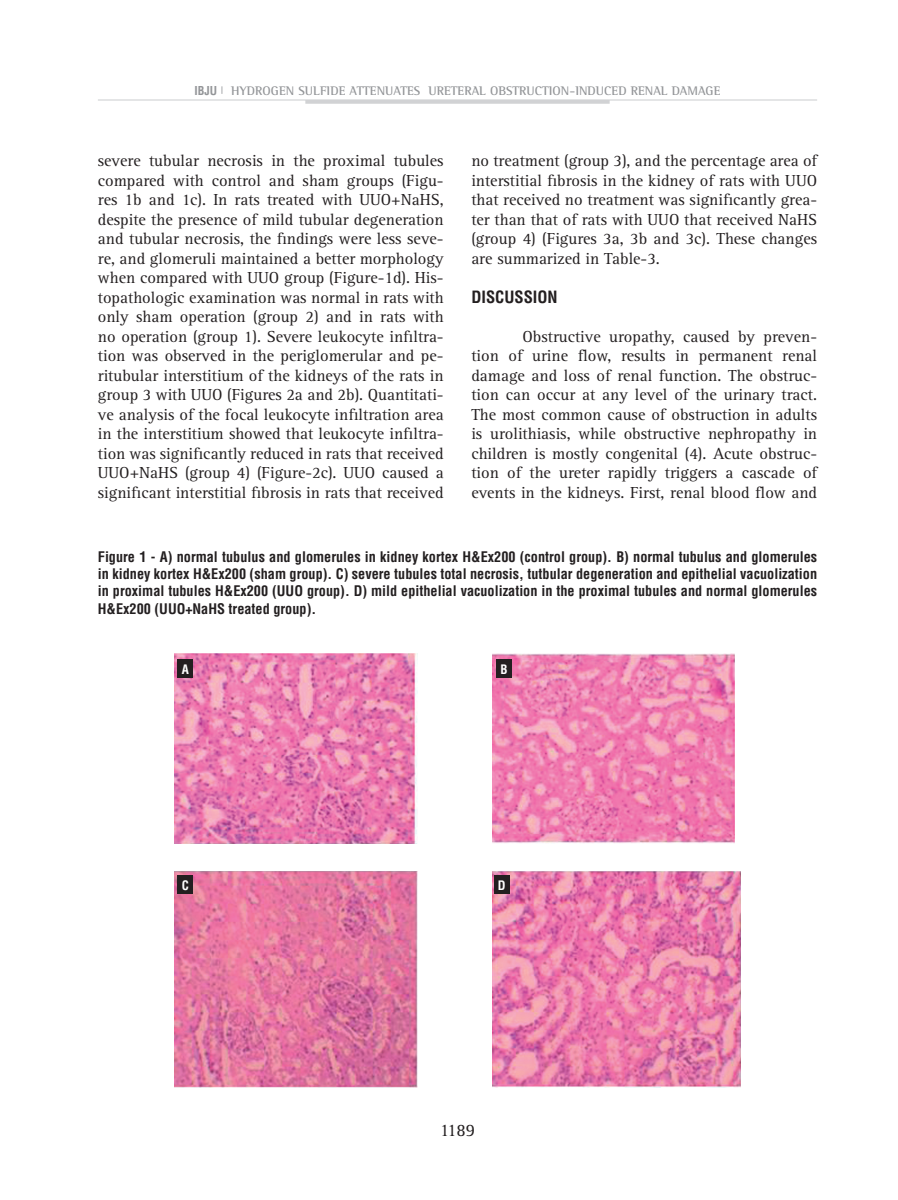
<style>
.page{position:relative;width:898px;height:1200px;background:#fff}
.page>*{position:absolute;margin:0;border:0;box-sizing:border-box;transform-origin:0 0}
.t1{font:18px "Rotis Serif";color:#231f20}
.t2{font:16.5px/19.5px "Rotis Serif";color:#231f20;text-align:justify}
.t3{font:700 condensed 16.5px "Helvetica";color:#231f20}
.t4{font:700 condensed 14.25px/17.1px "Helvetica";color:#231f20;text-align:justify}
.t5{font:700 12.75px "Rotis Semi Serif";color:#939598}
.t6{font:700 condensed 12.75px "Helvetica";color:#fff}
.s1{font-family:"Helvetica";font-stretch:condensed;font-size:12px}
</style>
<div class="page">
<hr style="left:98px;top:99px;width:718px;height:2px;background:#dcdddf">
<hr style="left:305px;top:100px;width:304px;height:4px;background:#d1d2d4">
<img style="left:174px;top:653px;width:243px;height:189px">
<img style="left:492px;top:653px;width:242px;height:189px">
<img style="left:492px;top:871px;width:248px;height:215px">
<img style="left:174px;top:871px;width:243px;height:215px">
<div style="left:178px;top:875px;width:15px;height:18px;background:#231f20"></div>
<div style="left:178px;top:659px;width:15px;height:18px;background:#231f20"></div>
<div style="left:496px;top:659px;width:15px;height:18px;background:#231f20"></div>
<div style="left:494px;top:875px;width:15px;height:18px;background:#231f20"></div>
<p class="t5" style="left:194px;top:83px;width:527px"><span class="s1">ibju</span> <sup>|</sup> HYDROGEN SULFIDE ATTENUATES URETERAL OBSTRUCTION-INDUCED RENAL DAMAGE</p>
<p class="t2" style="left:98px;top:151px;width:347px">severe tubular necrosis in the proximal tubules compared with control and sham groups (Figu&shy;res 1b and 1c). In rats treated with UUO+NaHS, despite the presence of mild tubular degeneration and tubular necrosis, the findings were less seve&shy;re, and glomeruli maintained a better morphology when compared with UUO group (Figure-1d). His&shy;topathologic examination was normal in rats with only sham operation (group 2) and in rats with no operation (group 1). Severe leukocyte infiltra&shy;tion was observed in the periglomerular and pe&shy;ritubular interstitium of the kidneys of the rats in group 3 with UUO (Figures 2a and 2b). Quantitati&shy;ve analysis of the focal leukocyte infiltration area in the interstitium showed that leukocyte infiltra&shy;tion was significantly reduced in rats that received UUO+NaHS (group 4) (Figure-2c). UUO caused a significant interstitial fibrosis in rats that received</p>
<p class="t2" style="left:471px;top:151px;width:347px">no treatment (group 3), and the percentage area of interstitial fibrosis in the kidney of rats with UUO that received no treatment was significantly grea&shy;ter than that of rats with UUO that received NaHS (group 4) (Figures 3a, 3b and 3c). These changes are summarized in Table-3.</p>
<p class="t3" style="left:471px;top:286px;width:85px">DISCUSSION</p>
<p class="t2" style="left:471px;top:327px;width:347px;text-indent:51px">Obstructive uropathy, caused by preven&shy;tion of urine flow, results in permanent renal damage and loss of renal function. The obstruc&shy;tion can occur at any level of the urinary tract.<br>The most common cause of obstruction in adults is urolithiasis, while obstructive nephropathy in children is mostly congenital (4). Acute obstruc&shy;tion of the ureter rapidly triggers a cascade of events in the kidneys. First, renal blood flow and</p>
<p class="t4" style="left:98px;top:548px;width:720px">Figure 1 - A) normal tubulus and glomerules in kidney kortex H&amp;Ex200 (control group). B) normal tubulus and glomerules in kidney kortex H&amp;Ex200 (sham group). C) severe tubules total necrosis, tutbular degeneration and epithelial vacuolization in proximal tubules H&amp;Ex200 (UUO group). D) mild epithelial vacuolization in the proximal tubules and normal glomerules H&amp;Ex200 (UUO+NaHS treated group).</p>
<p class="t6" style="left:182px;top:660px;width:9px">A</p>
<p class="t6" style="left:500px;top:660px;width:9px">B</p>
<p class="t6" style="left:182px;top:876px;width:9px">C</p>
<p class="t6" style="left:497px;top:876px;width:9px">D</p>
<p class="t1" style="left:439px;top:1119px;width:37px">1189</p>
</div>
